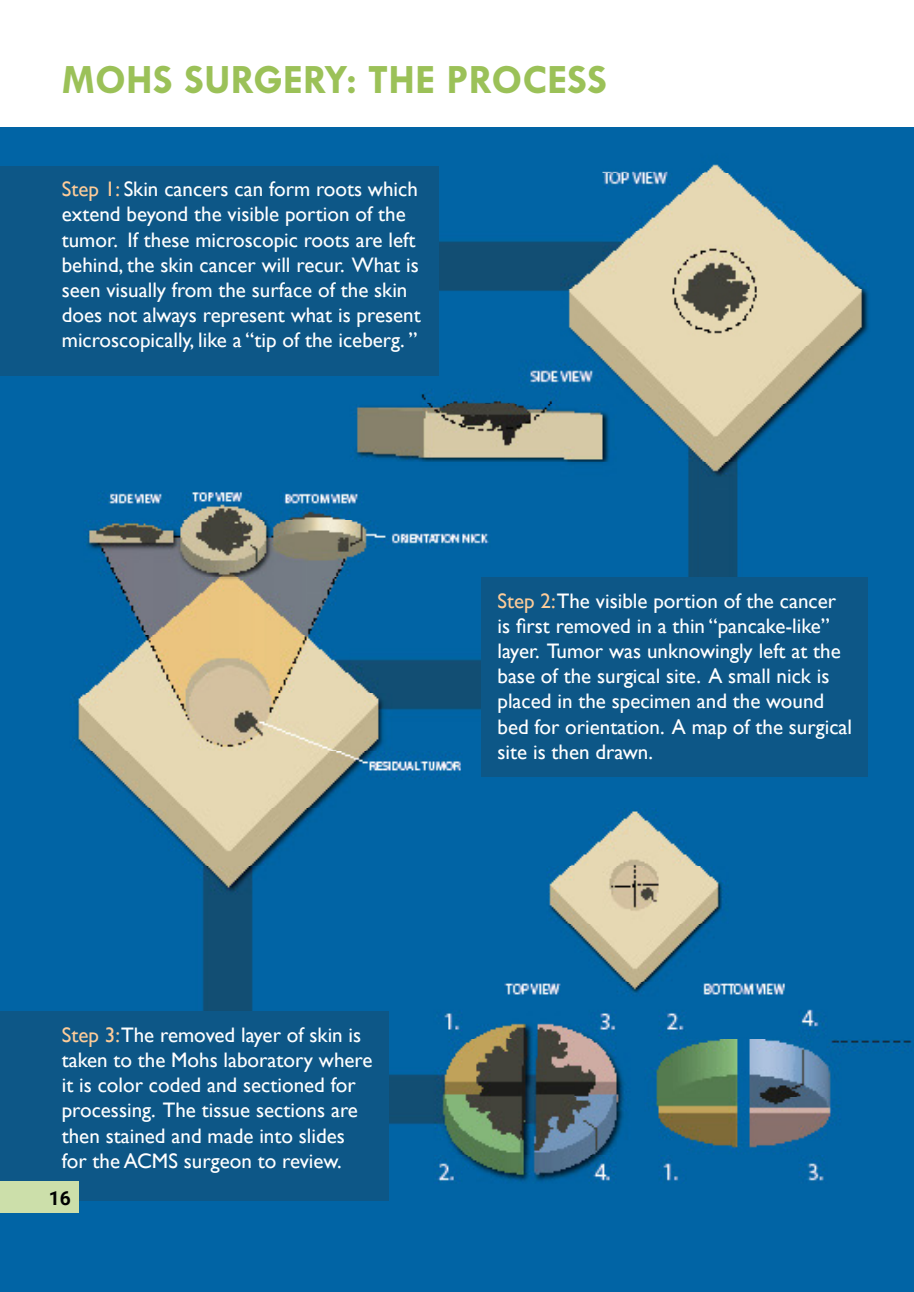
<style>
.page{position:relative;width:914px;height:1292px;background:#fff}
.page>*{position:absolute;margin:0;border:0;box-sizing:border-box;transform-origin:0 0}
.t1{font:700 42px "Tw Cen MT Std";color:#9bc158}
.t2{font:21px/25.2px "Gill Sans";color:#fff}
.t3{font:700 19.25px "Roboto";color:#000}
.s1{color:#fdcc99}
</style>
<div class="page">
<img style="left:0;top:127px;width:914px;height:1165px">
<div style="left:0;top:166px;width:439px;height:209px;background:#0d5787"></div>
<div style="left:0;top:1011px;width:388px;height:189px;background:#0d5787"></div>
<div style="left:482px;top:577px;width:385px;height:200px;background:#0d5787"></div>
<div style="left:0;top:1181px;width:79px;height:32px;background:#ccdfaa"></div>
<p class="t1" style="left:62px;top:57px;width:547px">MOHS SURGERY: THE PROCESS</p>
<p class="t2" style="left:62px;top:176px;width:357px"><span class="s1">Step 1:</span> Skin cancers can form roots which</p>
<p class="t2" style="left:62px;top:201px;width:360px">extend beyond the visible portion of the tumor. If these microscopic roots are left behind, the skin cancer will recur. What is seen visually from the surface of the skin does not always represent what is present microscopically, like a “tip of the iceberg. ”</p>
<p class="t2" style="left:497px;top:587px;width:356px"><span class="s1">Step 2:</span>The visible portion of the cancer is first removed in a thin “pancake-like” layer. Tumor was unknowingly left at the base of the surgical site. A small nick is placed in the specimen and the wound bed for orientation. A map of the surgical site is then drawn.</p>
<p class="t2" style="left:62px;top:1022px;width:312px"><span class="s1">Step 3:</span>The removed layer of skin is taken to the Mohs laboratory where it is color coded and sectioned for processing. The tissue sections are then stained and made into slides for the ACMS surgeon to review.</p>
<p class="t3" style="left:49px;top:1184px;width:24px">16</p>
</div>
